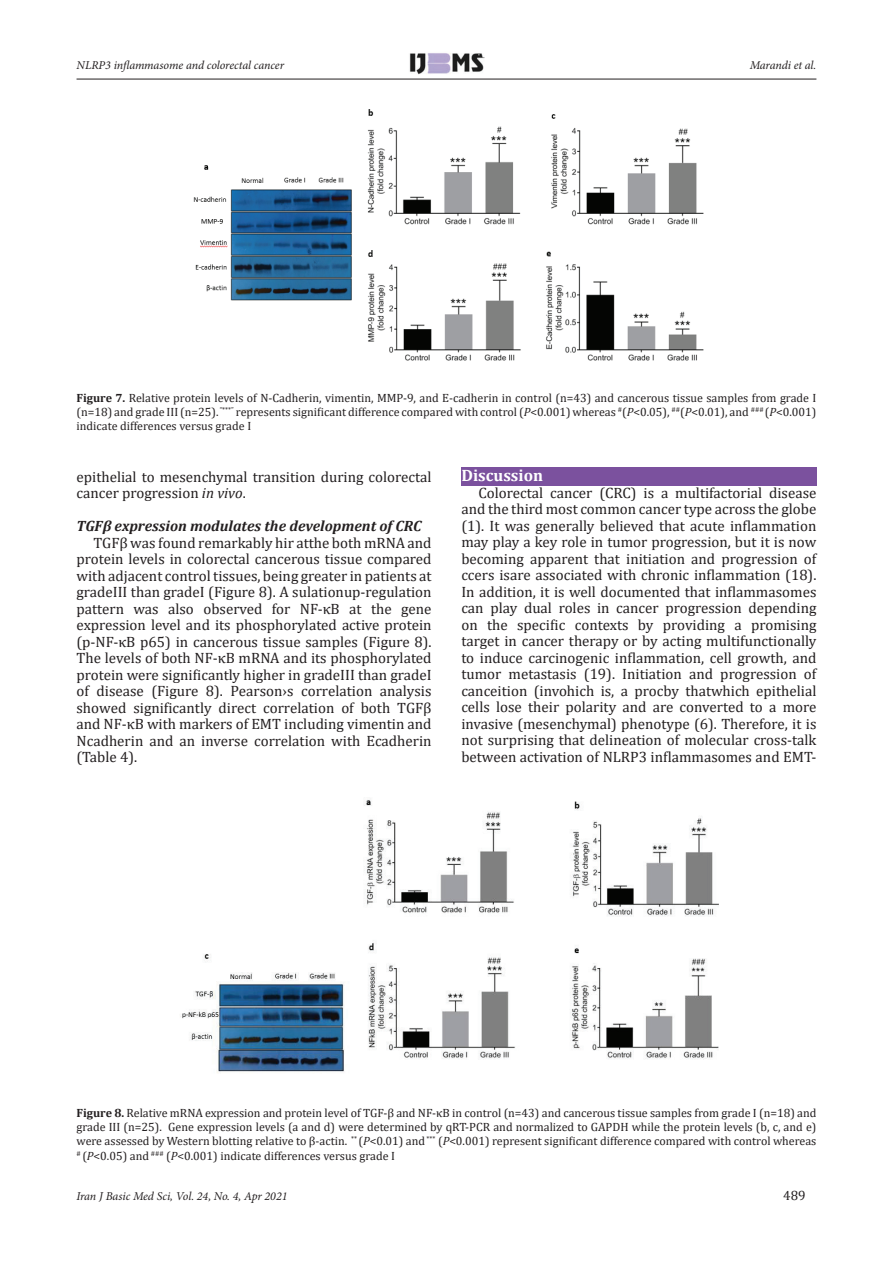
<style>
.page{position:relative;width:893px;height:1263px;background:#fff}
.page>*{position:absolute;margin:0;border:0;box-sizing:border-box;transform-origin:0 0}
.t1{font:700 16.5px "Cambria";color:#fff}
.t2{font:15px/16.5px "Cambria";color:#231f20;text-align:justify}
.t3{font:italic 700 15px "Cambria";color:#231f20}
.t4{font:13.5px "Cambria";color:#231f20}
.t5{font:12px/14.4px "Cambria";color:#231f20;text-align:justify}
.t6{font:italic 12px "Minion Pro";letter-spacing:-.005em;color:#231f20}
.s1{font-weight:700}
.s2{font-style:italic}
</style>
<div class="page">
<img style="left:409px;top:53px;width:76px;height:22px">
<hr style="left:77px;top:79px;width:739px;height:1px;background:#231f20">
<div style="left:461px;top:467px;width:355px;height:18px;background:#7b519e"></div>
<img style="left:193px;top:109px;width:511px;height:252px">
<img style="left:180px;top:799px;width:538px;height:274px">
<p class="t6" style="left:77px;top:57px;width:209px">NLRP3 inflammasome and colorectal cancer</p>
<p class="t6" style="left:750px;top:57px;width:68px">Marandi et al.</p>
<p class="t5" style="left:77px;top:390px;width:741px"><span class="s1">Figure 7.</span> Relative protein levels of N-Cadherin, vimentin, MMP-9, and E-cadherin in control (n=43) and cancerous tissue samples from grade I (n=18) and grade III (n=25). <sup>“***”</sup> represents significant difference compared with control (<span class="s2">P</span>&lt;0.001) whereas <sup>#</sup>(<span class="s2">P</span>&lt;0.05), <sup>##</sup>(<span class="s2">P</span>&lt;0.01), and <sup>###</sup> (<span class="s2">P</span>&lt;0.001) indicate differences versus grade I</p>
<p class="t2" style="left:77px;top:468px;width:357px">epithelial to mesenchymal transition during colorectal cancer progression <span class="s2">in vivo</span>.</p>
<p class="t3" style="left:77px;top:515px;width:346px">TGFβ expression modulates the development of CRC</p>
<p class="t2" style="left:77px;top:534px;width:357px;text-indent:17px">TGFβ was found remarkably hir atthe both mRNA and protein levels in colorectal cancerous tissue compared with adjacent control tissues, being greater in patients at gradeIII than gradeI (Figure 8). A sulationup-regulation pattern was also observed for NF-κB at the gene expression level and its phosphorylated active protein (p-NF-κB p65) in cancerous tissue samples (Figure 8).<br>The levels of both NF-κB mRNA and its phosphorylated protein were significantly higher in gradeIII than gradeI of disease (Figure 8). Pearson›s correlation analysis showed significantly direct correlation of both TGFβ and NF-κB with markers of EMT including vimentin and Ncadherin and an inverse correlation with Ecadherin (Table 4).</p>
<p class="t1" style="left:461px;top:464px;width:83px">Discussion</p>
<p class="t2" style="left:461px;top:484px;width:357px;text-indent:17px">Colorectal cancer (CRC) is a multifactorial disease and the third most common cancer type across the globe (1). It was generally believed that acute inflammation may play a key role in tumor progression, but it is now becoming apparent that initiation and progression of ccers isare associated with chronic inflammation (18).<br>In addition, it is well documented that inflammasomes can play dual roles in cancer progression depending on the specific contexts by providing a promising target in cancer therapy or by acting multifunctionally to induce carcinogenic inflammation, cell growth, and tumor metastasis (19). Initiation and progression of canceition (invohich is, a procby thatwhich epithelial cells lose their polarity and are converted to a more invasive (mesenchymal) phenotype (6). Therefore, it is not surprising that delineation of molecular cross-talk between activation of NLRP3 inflammasomes and EMT-</p>
<p class="t5" style="left:77px;top:1105px;width:741px"><span class="s1">Figure 8.</span> Relative mRNA expression and protein level of TGF-β and NF-κB in control (n=43) and cancerous tissue samples from grade I (n=18) and grade III (n=25). Gene expression levels (a and d) were determined by qRT-PCR and normalized to GAPDH while the protein levels (b, c, and e) were assessed by Western blotting relative to β-actin. <sup>**</sup> (<span class="s2">P</span>&lt;0.01) and <sup>***</sup> (<span class="s2">P</span>&lt;0.001) represent significant difference compared with control whereas <sup>#</sup> (<span class="s2">P</span>&lt;0.05) and <sup>###</sup> (<span class="s2">P</span>&lt;0.001) indicate differences versus grade I</p>
<p class="t6" style="left:77px;top:1187px;width:212px">Iran J Basic Med Sci, Vol. 24, No. 4, Apr 2021</p>
<p class="t4" style="left:783px;top:1187px;width:24px">489</p>
</div>
